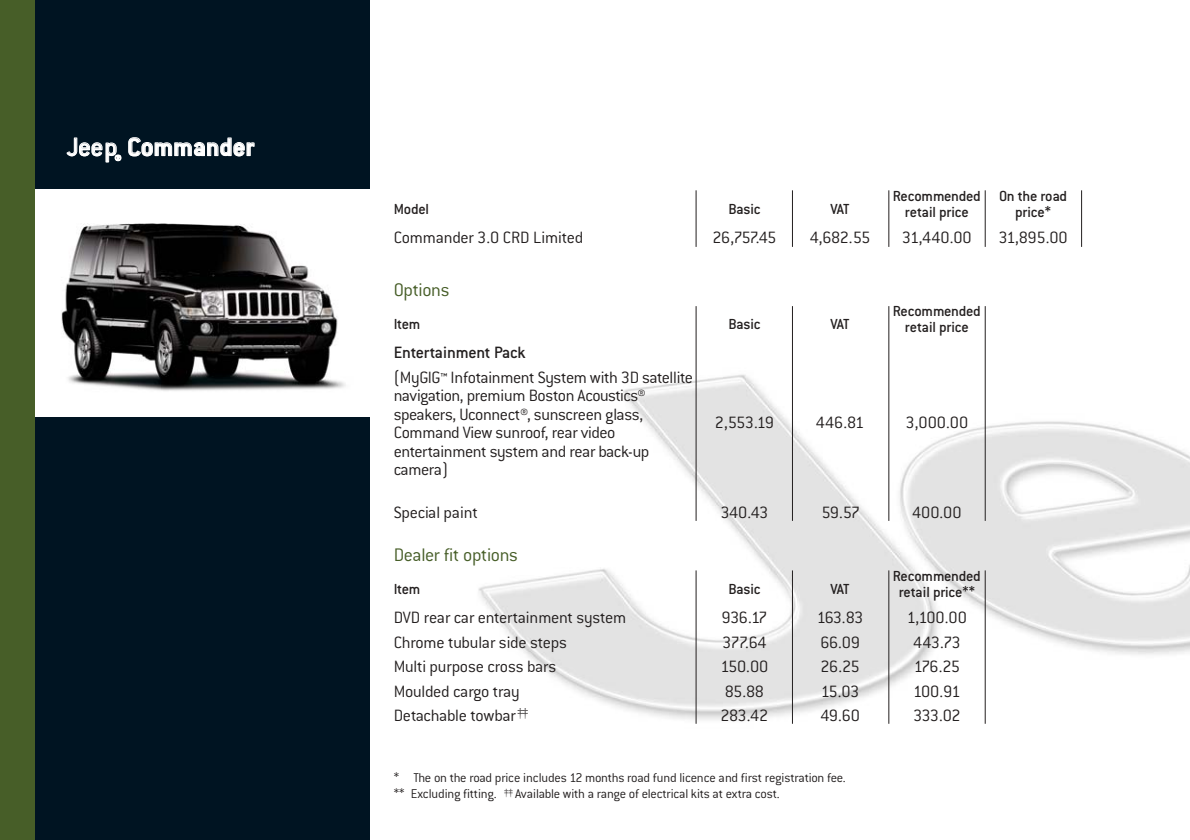
<style>
.page{position:relative;width:1190px;height:840px;background:#fff}
.page>*{position:absolute;margin:0;border:0;box-sizing:border-box;transform-origin:0 0}
.t1{font:700 28px "Conduit ITCTT";letter-spacing:-.005em;color:#fff}
.t2{font:300 20px "Conduit ITCTT";letter-spacing:-.015em;color:#475e28}
.t3{font:300 18px/18.6px "Conduit ITCTT";letter-spacing:-.02em;color:#231f1f}
.t4{font:500 18px "Conduit Md ITCTT";letter-spacing:-.015em;color:#231f1f}
.t5{font:500 16px/16px "Conduit Md ITCTT";letter-spacing:-.015em;color:#231f1f;text-align:center}
.t6{font:300 14px/16.6px "Conduit ITCTT";letter-spacing:-.015em;color:#231f1f}
.s1{font-family:"Conduit Md ITCTT";font-weight:500}
</style>
<div class="page">
<img style="left:369px;top:0;width:821px;height:840px">
<div style="left:27px;top:0;width:342px;height:840px;background:#001422"></div>
<div style="left:1px;top:190px;width:368px;height:226px;background:#fff"></div>
<img style="left:61px;top:223px;width:285px;height:168px">
<div style="left:0;top:0;width:35px;height:840px;background:#475e28"></div>
<hr style="left:696px;top:190px;width:1px;height:57px;background:#231f1f">
<hr style="left:792px;top:190px;width:1px;height:57px;background:#231f1f">
<hr style="left:889px;top:190px;width:1px;height:57px;background:#231f1f">
<hr style="left:985px;top:190px;width:1px;height:57px;background:#231f1f">
<hr style="left:1081px;top:190px;width:1px;height:57px;background:#231f1f">
<hr style="left:696px;top:306px;width:1px;height:215px;background:#231f1f">
<hr style="left:792px;top:306px;width:1px;height:215px;background:#231f1f">
<hr style="left:889px;top:306px;width:1px;height:215px;background:#231f1f">
<hr style="left:985px;top:306px;width:1px;height:215px;background:#231f1f">
<hr style="left:696px;top:570px;width:1px;height:154px;background:#231f1f">
<hr style="left:792px;top:570px;width:1px;height:154px;background:#231f1f">
<hr style="left:889px;top:570px;width:1px;height:154px;background:#231f1f">
<hr style="left:985px;top:570px;width:1px;height:154px;background:#231f1f">
<h1 class="t1" style="left:67px;top:138px;width:189px"><span class="s1">Jeep</span><sub>®</sub> Commander</h1>
<p class="t5" style="left:394px;top:203px;width:37px">Model</p>
<p class="t5" style="left:728px;top:203px;width:34px">Basic</p>
<p class="t5" style="left:831px;top:203px;width:21px">VAT</p>
<p class="t5" style="left:905px;top:190px;width:164px;text-align:left;text-indent:-12px">Recommended On the road retail price</p>
<p class="t5" style="left:1015px;top:206px;width:37px">price*</p>
<p class="t3" style="left:394px;top:230px;width:191px">Commander 3.0 CRD Limited</p>
<p class="t3" style="left:713px;top:230px;width:65px">26,757.45</p>
<p class="t3" style="left:810px;top:230px;width:62px">4,682.55</p>
<p class="t3" style="left:902px;top:230px;width:71px">31,440.00</p>
<p class="t3" style="left:998px;top:230px;width:71px">31,895.00</p>
<p class="t2" style="left:394px;top:284px;width:57px">Options</p>
<p class="t5" style="left:394px;top:318px;width:28px">Item</p>
<p class="t5" style="left:728px;top:318px;width:34px">Basic</p>
<p class="t5" style="left:831px;top:318px;width:21px">VAT</p>
<p class="t5" style="left:893px;top:305px;width:89px">Recommended retail price</p>
<p class="t4" style="left:394px;top:347px;width:134px">Entertainment Pack</p>
<p class="t3" style="left:394px;top:370px;width:301px">(MyGIG™ Infotainment System with 3D satellite navigation, premium Boston Acoustics® speakers, Uconnect®, sunscreen glass, Command View sunroof, rear video</p>
<p class="t3" style="left:715px;top:415px;width:61px">2,553.19</p>
<p class="t3" style="left:816px;top:415px;width:50px">446.81</p>
<p class="t3" style="left:906px;top:415px;width:64px">3,000.00</p>
<p class="t3" style="left:394px;top:444px;width:257px">entertainment system and rear back-up camera)</p>
<p class="t3" style="left:394px;top:505px;width:86px">Special paint</p>
<p class="t3" style="left:721px;top:505px;width:49px">340.43</p>
<p class="t3" style="left:821px;top:505px;width:40px">59.57</p>
<p class="t3" style="left:912px;top:505px;width:51px">400.00</p>
<p class="t2" style="left:394px;top:548px;width:126px">Dealer fit options</p>
<p class="t5" style="left:394px;top:583px;width:28px">Item</p>
<p class="t5" style="left:728px;top:583px;width:34px">Basic</p>
<p class="t5" style="left:831px;top:583px;width:21px">VAT</p>
<p class="t5" style="left:893px;top:570px;width:89px">Recommended retail price**</p>
<p class="t3" style="left:394px;top:610px;width:234px">DVD rear car entertainment system</p>
<p class="t3" style="left:721px;top:610px;width:48px">936.17</p>
<p class="t3" style="left:817px;top:610px;width:48px">163.83</p>
<p class="t3" style="left:907px;top:610px;width:62px">1,100.00</p>
<p class="t3" style="left:394px;top:635px;width:175px">Chrome tubular side steps</p>
<p class="t3" style="left:722px;top:635px;width:46px">377.64</p>
<p class="t3" style="left:820px;top:635px;width:41px">66.09</p>
<p class="t3" style="left:913px;top:635px;width:49px">443.73</p>
<p class="t3" style="left:394px;top:659px;width:164px">Multi purpose cross bars</p>
<p class="t3" style="left:721px;top:659px;width:49px">150.00</p>
<p class="t3" style="left:821px;top:659px;width:41px">26.25</p>
<p class="t3" style="left:914px;top:659px;width:48px">176.25</p>
<p class="t3" style="left:394px;top:684px;width:127px">Moulded cargo tray</p>
<p class="t3" style="left:725px;top:684px;width:41px">85.88</p>
<p class="t3" style="left:821px;top:684px;width:40px">15.03</p>
<p class="t3" style="left:913px;top:684px;width:49px">100.91</p>
<p class="t3" style="left:394px;top:708px;width:136px">Detachable towbar <sup>‡‡</sup></p>
<p class="t3" style="left:721px;top:708px;width:49px">283.42</p>
<p class="t3" style="left:820px;top:708px;width:41px">49.60</p>
<p class="t3" style="left:913px;top:708px;width:49px">333.02</p>
<p class="t6" style="left:394px;top:771px;width:454px">* The on the road price includes 12 months road fund licence and first registration fee. ** Excluding fitting. <sup>‡‡</sup> Available with a range of electrical kits at extra cost.</p>
</div>
